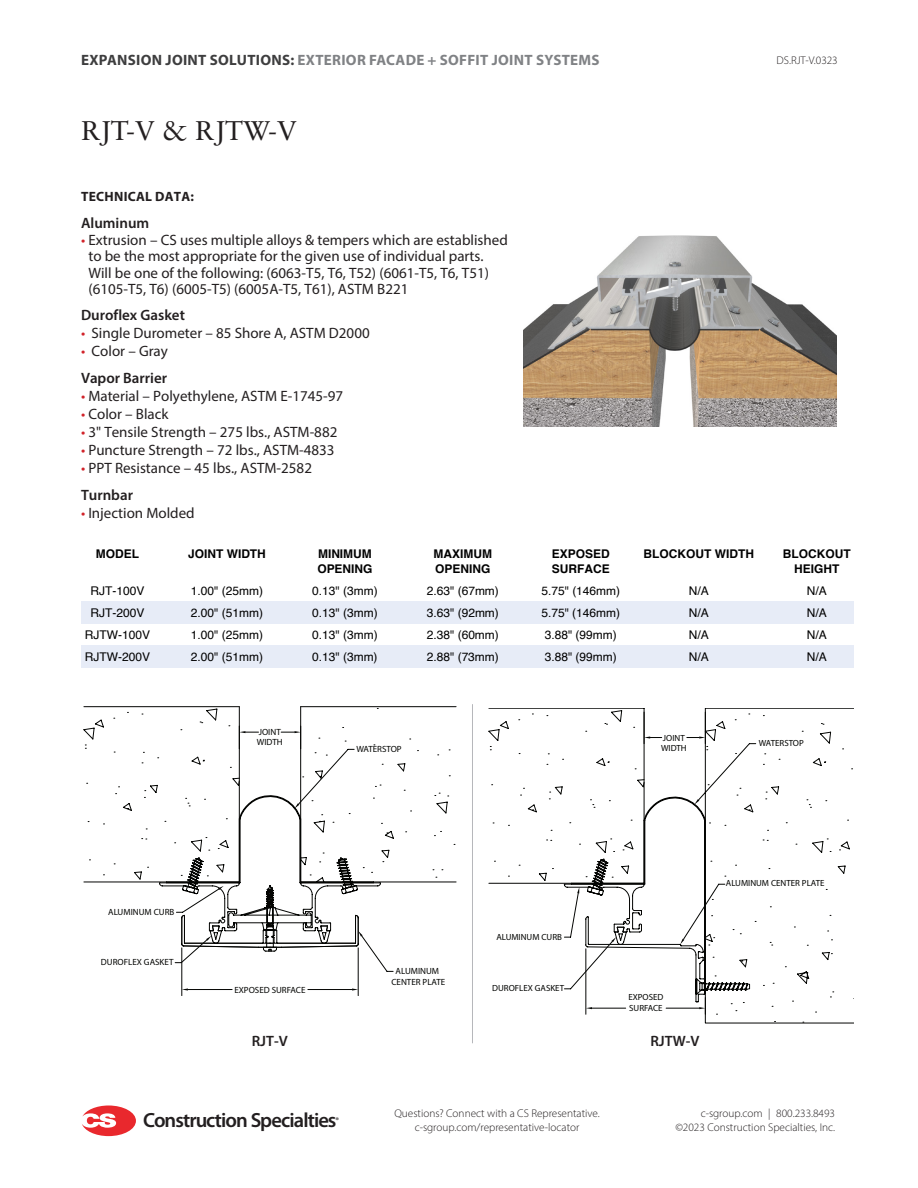
<style>
.page{position:relative;width:918px;height:1188px;background:#fff}
.page>*{position:absolute;margin:0;border:0;box-sizing:border-box;transform-origin:0 0}
.t1{font:27px "Sabon LT Pro";color:#231f20}
.t2{font:600 20.55px "Myriad Pro";letter-spacing:-.045em;color:#231f20}
.t3{font:15px/16.5px "Myriad Pro";color:#231f20}
.t4{font:700 15px "Myriad Pro";letter-spacing:.02em;color:#808285}
.t5{font:600 15px "Myriad Pro";color:#231f20}
.t6{font:700 13.5px "Myriad Pro";letter-spacing:.02em;color:#231f20}
.t7{font:12px "Helvetica";color:#000}
.t8{font:700 12px/15px "Helvetica";color:#000}
.t9{font:300 11.25px/14.2px "Myriad Pro";color:#231f20;text-align:center}
.t10{font:9px/10.8px "Myriad Pro";color:#040503}
.t11{font:8.85px/10.6px "Myriad Pro";color:#040503}
.t12{font:600 8.25px "Myriad Pro";color:#231f20}
.s1{color:#3e3e3f}
.s2{color:#d1232a}
</style>
<div class="page">
<svg style="left:82px;top:1106px;width:54px;height:30px"></svg>
<div style="left:760px;top:646px;width:94px;height:22px;background:#e7ecf7"></div>
<div style="left:642px;top:646px;width:118px;height:22px;background:#e7ecf7"></div>
<div style="left:524px;top:646px;width:118px;height:22px;background:#e7ecf7"></div>
<div style="left:406px;top:646px;width:118px;height:22px;background:#e7ecf7"></div>
<div style="left:288px;top:646px;width:118px;height:22px;background:#e7ecf7"></div>
<div style="left:170px;top:646px;width:118px;height:22px;background:#e7ecf7"></div>
<div style="left:82px;top:646px;width:88px;height:22px;background:#e7ecf7"></div>
<div style="left:760px;top:601px;width:94px;height:23px;background:#e7ecf7"></div>
<div style="left:642px;top:601px;width:118px;height:23px;background:#e7ecf7"></div>
<div style="left:524px;top:601px;width:118px;height:23px;background:#e7ecf7"></div>
<div style="left:406px;top:601px;width:118px;height:23px;background:#e7ecf7"></div>
<div style="left:288px;top:601px;width:118px;height:23px;background:#e7ecf7"></div>
<div style="left:170px;top:601px;width:118px;height:23px;background:#e7ecf7"></div>
<div style="left:82px;top:601px;width:88px;height:23px;background:#e7ecf7"></div>
<svg style="left:181px;top:972px;width:178px;height:24px"></svg>
<svg style="left:159px;top:882px;width:235px;height:90px"></svg>
<svg style="left:84px;top:706px;width:372px;height:176px"></svg>
<svg style="left:489px;top:708px;width:365px;height:315px"></svg>
<svg style="left:694px;top:799px;width:5px;height:6px"></svg>
<hr style="left:472px;top:704px;width:1px;height:339px;background:#b6b7bb">
<img style="left:524px;top:235px;width:313px;height:191px">
<p class="t4" style="left:81px;top:50px;width:520px"><span class="s1">EXPANSION JOINT SOLUTIONS:</span> EXTERIOR FACADE + SOFFIT JOINT SYSTEMS</p>
<p class="t1" style="left:81px;top:114px;width:217px">RJT-V &amp; RJTW-V</p>
<p class="t9" style="left:777px;top:53px;width:63px">DS.RJT-V.0323</p>
<p class="t6" style="left:81px;top:188px;width:115px">TECHNICAL DATA:</p>
<p class="t5" style="left:81px;top:214px;width:70px">Aluminum</p>
<p class="t3" style="left:88px;top:231px;width:421px;text-indent:-7px"><span class="s2">•</span> Extrusion – CS uses multiple alloys &amp; tempers which are established to be the most appropriate for the given use of individual parts.<br>Will be one of the following: (6063-T5, T6, T52) (6061-T5, T6, T51) (6105-T5, T6) (6005-T5) (6005A-T5, T61), ASTM B221</p>
<p class="t5" style="left:81px;top:305px;width:105px">Duroflex Gasket</p>
<p class="t3" style="left:81px;top:324px;width:290px"><span class="s2">•</span> Single Durometer – 85 Shore A, ASTM D2000</p>
<p class="t3" style="left:81px;top:342px;width:88px"><span class="s2">•</span> Color – Gray</p>
<p class="t5" style="left:81px;top:368px;width:88px">Vapor Barrier</p>
<p class="t3" style="left:81px;top:387px;width:264px"><span class="s2">•</span> Material – Polyethylene, ASTM E-1745-97</p>
<p class="t3" style="left:81px;top:405px;width:89px"><span class="s2">•</span> Color – Black</p>
<p class="t3" style="left:81px;top:423px;width:258px"><span class="s2">•</span> 3" Tensile Strength – 275 lbs., ASTM-882</p>
<p class="t3" style="left:81px;top:441px;width:255px"><span class="s2">•</span> Puncture Strength – 72 lbs., ASTM-4833</p>
<p class="t3" style="left:81px;top:459px;width:233px"><span class="s2">•</span> PPT Resistance – 45 lbs., ASTM-2582</p>
<p class="t5" style="left:81px;top:485px;width:54px">Turnbar</p>
<p class="t3" style="left:81px;top:504px;width:115px"><span class="s2">•</span> Injection Molded</p>
<p class="t8" style="left:96px;top:547px;width:45px">MODEL</p>
<p class="t8" style="left:188px;top:547px;width:79px">JOINT WIDTH</p>
<p class="t8" style="left:317px;top:547px;width:57px">MINIMUM<br>OPENING</p>
<p class="t8" style="left:434px;top:547px;width:60px">MAXIMUM<br>OPENING</p>
<p class="t8" style="left:552px;top:547px;width:59px">EXPOSED<br>SURFACE</p>
<p class="t8" style="left:644px;top:547px;width:112px">BLOCKOUT WIDTH</p>
<p class="t8" style="left:783px;top:547px;width:69px;text-align:center">BLOCKOUT<br>HEIGHT</p>
<p class="t7" style="left:91px;top:581px;width:55px">RJT-100V</p>
<p class="t7" style="left:191px;top:581px;width:74px">1.00" (25mm)</p>
<p class="t7" style="left:312px;top:581px;width:67px">0.13" (3mm)</p>
<p class="t7" style="left:427px;top:581px;width:74px">2.63" (67mm)</p>
<p class="t7" style="left:541px;top:581px;width:80px">5.75" (146mm)</p>
<p class="t7" style="left:689px;top:581px;width:21px">N/A</p>
<p class="t7" style="left:807px;top:581px;width:21px">N/A</p>
<p class="t7" style="left:91px;top:603px;width:55px">RJT-200V</p>
<p class="t7" style="left:191px;top:603px;width:74px">2.00" (51mm)</p>
<p class="t7" style="left:312px;top:603px;width:67px">0.13" (3mm)</p>
<p class="t7" style="left:427px;top:603px;width:74px">3.63" (92mm)</p>
<p class="t7" style="left:541px;top:603px;width:80px">5.75" (146mm)</p>
<p class="t7" style="left:689px;top:603px;width:21px">N/A</p>
<p class="t7" style="left:807px;top:603px;width:21px">N/A</p>
<p class="t7" style="left:85px;top:625px;width:67px">RJTW-100V</p>
<p class="t7" style="left:191px;top:625px;width:74px">1.00" (25mm)</p>
<p class="t7" style="left:312px;top:625px;width:67px">0.13" (3mm)</p>
<p class="t7" style="left:427px;top:625px;width:74px">2.38" (60mm)</p>
<p class="t7" style="left:545px;top:625px;width:74px">3.88" (99mm)</p>
<p class="t7" style="left:689px;top:625px;width:21px">N/A</p>
<p class="t7" style="left:807px;top:625px;width:21px">N/A</p>
<p class="t7" style="left:85px;top:648px;width:67px">RJTW-200V</p>
<p class="t7" style="left:191px;top:648px;width:74px">2.00" (51mm)</p>
<p class="t7" style="left:312px;top:648px;width:67px">0.13" (3mm)</p>
<p class="t7" style="left:427px;top:648px;width:74px">2.88" (73mm)</p>
<p class="t7" style="left:545px;top:648px;width:74px">3.88" (99mm)</p>
<p class="t7" style="left:689px;top:648px;width:21px">N/A</p>
<p class="t7" style="left:807px;top:648px;width:21px">N/A</p>
<p class="t10" style="left:108px;top:907px;width:68px">ALUMINUM CURB</p>
<p class="t10" style="left:101px;top:957px;width:74px">DUROFLEX GASKET</p>
<p class="t10" style="left:257px;top:726px;width:27px">JOINT<br>WIDTH</p>
<p class="t10" style="left:356px;top:743px;width:47px">WATERSTOP</p>
<p class="t11" style="left:661px;top:732px;width:27px">JOINT<br>WIDTH</p>
<p class="t11" style="left:759px;top:738px;width:46px">WATERSTOP</p>
<p class="t10" style="left:234px;top:984px;width:73px">EXPOSED SURFACE</p>
<p class="t10" style="left:391px;top:965px;width:55px;text-align:center">ALUMINUM<br>CENTER PLATE</p>
<p class="t11" style="left:496px;top:931px;width:67px">ALUMINUM CURB</p>
<p class="t11" style="left:492px;top:982px;width:73px">DUROFLEX GASKET</p>
<p class="t11" style="left:628px;top:992px;width:37px">EXPOSED<br>SURFACE</p>
<p class="t5" style="left:252px;top:1032px;width:38px">RJT-V</p>
<p class="t5" style="left:650px;top:1032px;width:51px">RJTW-V</p>
<p class="t11" style="left:726px;top:878px;width:100px">ALUMINUM CENTER PLATE</p>
<h2 class="t2" style="left:143px;top:1107px;width:195px">Construction Specialties</h2>
<p class="t12" style="left:336px;top:1115px;width:5px">®</p>
<p class="t9" style="left:394px;top:1106px;width:207px">Questions? Connect with a CS Representative. c-sgroup.com/representative-locator</p>
<p class="t9" style="left:675px;top:1106px;width:161px;text-align:right">c-sgroup.com | 800.233.8493 ©2023 Construction Specialties, Inc.</p>
</div>
